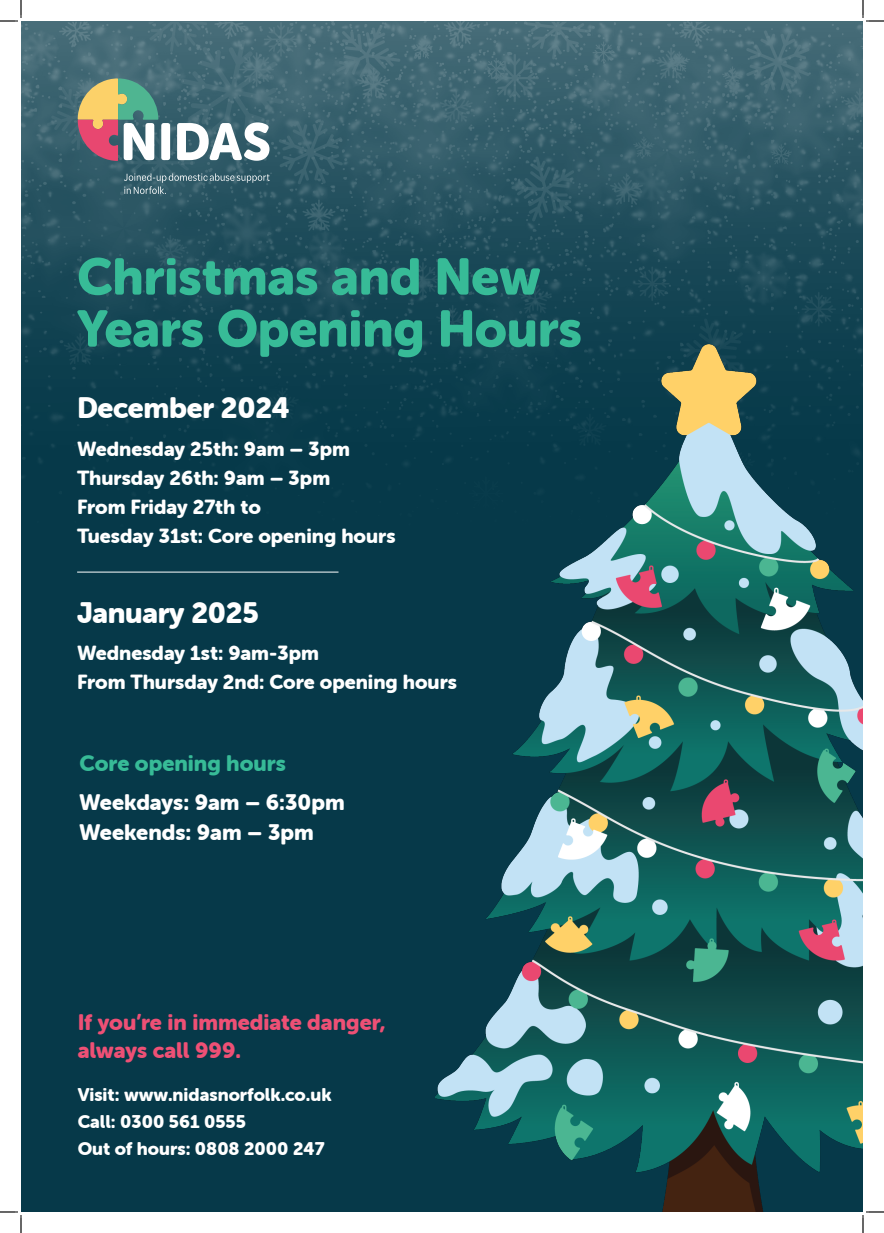
<style>
.page{position:relative;width:884px;height:1233px;background:#fff}
.page>*{position:absolute;margin:0;border:0;box-sizing:border-box;transform-origin:0 0}
.t1{font:51px/52px "Museo Sans Rounded 900";color:#37bb97}
.t2{font:29px "Museo Sans Rounded 900";letter-spacing:-.01em;color:#fff}
.t3{font:22px/28px "Museo Sans Rounded 900";color:#ee5075}
.t4{font:22px/30px "Museo Sans Rounded 900";color:#fff}
.t5{font:22px "Museo Sans Rounded 900";color:#37bb97}
.t6{font:20px "Museo Sans Rounded 900";color:#fff}
.t7{font:18px "Museo Sans Rounded 900";color:#fff}
</style>
<div class="page">
<div style="left:21px;top:530px;width:415px;height:682px;background:#063949"></div>
<img style="left:21px;top:21px;width:842px;height:509px">
<img style="left:436px;top:345px;width:427px;height:867px">
<svg style="left:124px;top:173px;width:146px;height:21px;background:#456b77"></svg>
<div style="left:161px;top:123px;width:9px;height:37px;background:#fff;border-radius:3px"></div>
<svg style="left:177px;top:122px;width:92px;height:39px"></svg>
<svg style="left:78px;top:78px;width:80px;height:83px;background:#9f9886"></svg>
<hr style="left:77px;top:571px;width:261px;height:1px;background:#fff">
<svg style="left:0;top:0;width:22px;height:22px"></svg>
<svg style="left:0;top:1211px;width:22px;height:22px"></svg>
<svg style="left:862px;top:0;width:22px;height:22px"></svg>
<svg style="left:862px;top:1211px;width:22px;height:22px"></svg>
<p class="t1" style="left:77px;top:251px;width:506px">Christmas and New<br>Years Opening Hours</p>
<p class="t2" style="left:77px;top:392px;width:214px">December 2024</p>
<p class="t6" style="left:77px;top:438px;width:274px">Wednesday 25th: 9am – 3pm</p>
<p class="t6" style="left:77px;top:467px;width:255px">Thursday 26th: 9am – 3pm</p>
<p class="t6" style="left:77px;top:496px;width:185px">From Friday 27th to</p>
<p class="t6" style="left:77px;top:525px;width:320px">Tuesday 31st: Core opening hours</p>
<p class="t2" style="left:77px;top:596px;width:183px">January 2025</p>
<p class="t6" style="left:77px;top:642px;width:243px">Wednesday 1st: 9am-3pm</p>
<p class="t6" style="left:77px;top:671px;width:381px">From Thursday 2nd: Core opening hours</p>
<p class="t5" style="left:80px;top:750px;width:208px">Core opening hours</p>
<p class="t4" style="left:79px;top:787px;width:267px">Weekdays: 9am – 6:30pm<br>Weekends: 9am – 3pm</p>
<p class="t3" style="left:78px;top:1008px;width:309px">If you’re in immediate danger, always call 999.</p>
<p class="t7" style="left:78px;top:1084px;width:255px">Visit: www.nidasnorfolk.co.uk</p>
<p class="t7" style="left:78px;top:1111px;width:170px">Call: 0300 561 0555</p>
<p class="t7" style="left:78px;top:1138px;width:248px">Out of hours: 0808 2000 247</p>
</div>
